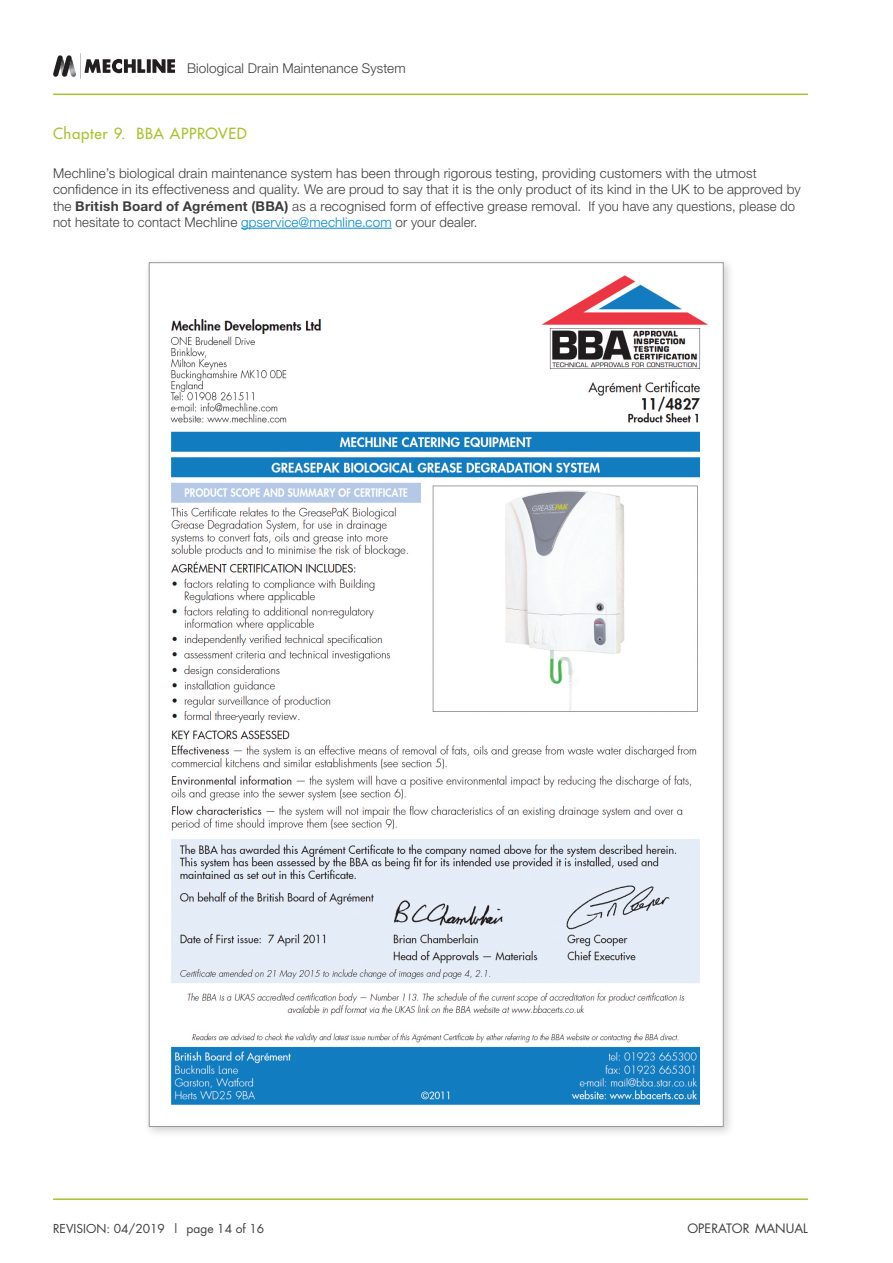
<style>
.page{position:relative;width:893px;height:1263px;background:#fff}
.page>*{position:absolute;margin:0;border:0;box-sizing:border-box;transform-origin:0 0}
.Lv4_Subheadings__gre{font:15px "Futura";letter-spacing:.035em;color:#aac12c}
.Lv4_Subheadings__gre-2{font:300 13.5px/16.2px "Helvetica Neue LT Std";letter-spacing:.01em;color:#3e3e3f}
.t1{font:12.6px "Futura";color:#3e3e3f}
.t2{font:12px "Futura";color:#3e3e3f}
.s1{font-weight:700}
.s2{color:#0089cf}
</style>
<div class="page">
<hr style="left:53px;top:94px;width:755px;height:1px;background:#aac12c">
<hr style="left:53px;top:1198px;width:755px;height:2px;background:#aac12c">
<svg style="left:147px;top:59px;width:4px;height:14px"></svg>
<svg style="left:152px;top:59px;width:23px;height:14px"></svg>
<svg style="left:53px;top:53px;width:92px;height:26px"></svg>
<div style="left:144px;top:257px;width:591px;height:881px;background:#231f20;opacity:.2"></div>
<img style="left:151px;top:264px;width:571px;height:861px">
<hr style="left:241px;top:228px;width:151px;height:1px;background:#0089cf">
<p class="Lv4_Subheadings__gre-2" style="left:187px;top:60px;width:220px">Biological Drain Maintenance System</p>
<p class="Lv4_Subheadings__gre" style="left:53px;top:124px;width:195px">Chapter 9. BBA APPROVED</p>
<p class="Lv4_Subheadings__gre-2" style="left:53px;top:165px;width:749px">Mechline’s biological drain maintenance system has been through rigorous testing, providing customers with the utmost confidence in its effectiveness and quality. We are proud to say that it is the only product of its kind in the UK to be approved by the <span class="s1">British Board of Agrément (BBA)</span> as a recognised form of effective grease removal. If you have any questions, please do not hesitate to contact Mechline <span class="s2">gpservice@mechline.com</span> or your dealer.</p>
<p class="t2" style="left:53px;top:1220px;width:213px">REVISION: 04/2019 | page 14 of 16</p>
<p class="t1" style="left:687px;top:1220px;width:122px">OPERATOR MANUAL</p>
</div>
